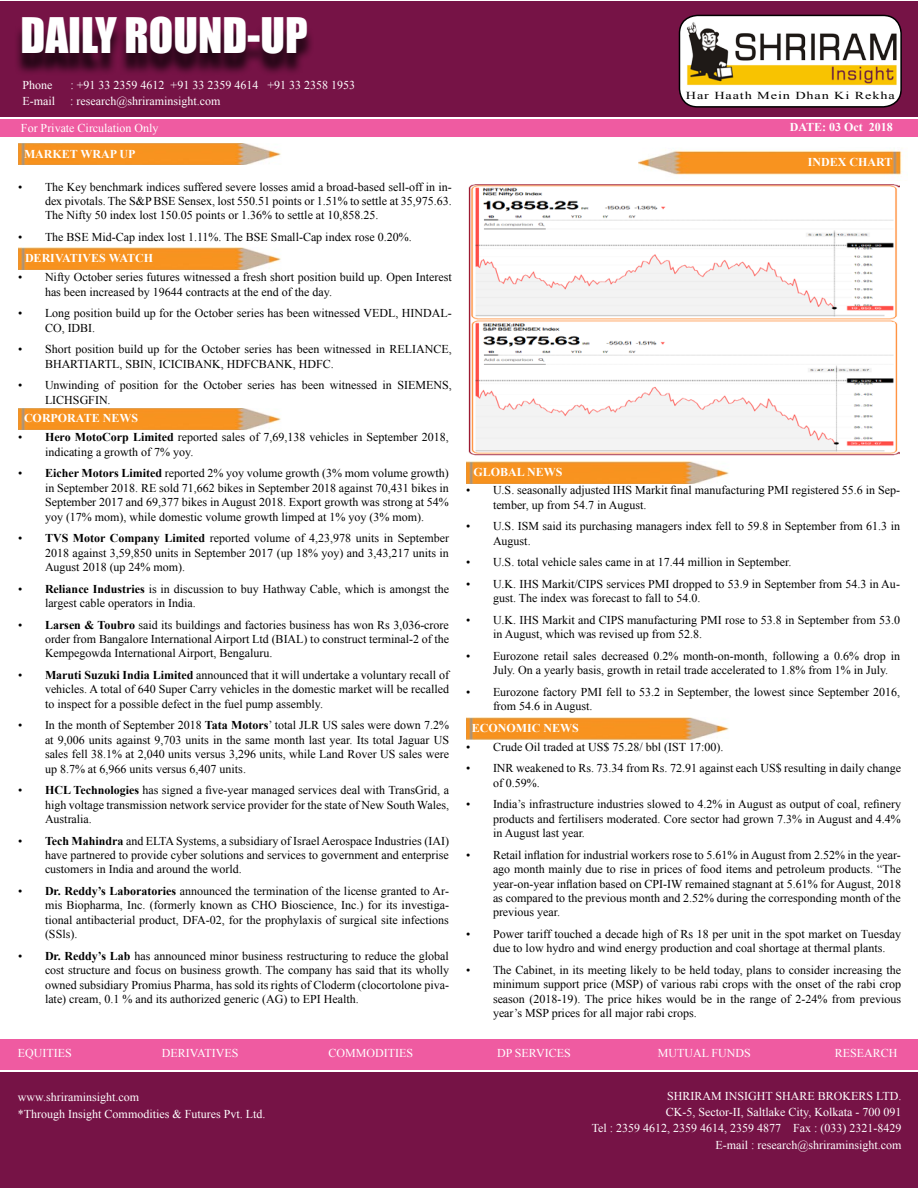
<style>
.page{position:relative;width:918px;height:1188px;background:#fff}
.page>*{position:absolute;margin:0;border:0;box-sizing:border-box;transform-origin:0 0}
.t1{font:45px "Impact";color:#fff}
.t2{font:12px/14.4px "Times New Roman";color:#000}
.t3{font:12px "Times New Roman";color:#fff}
.t4{font:700 12px "Times New Roman";color:#fff}
.t5{font:10.65px "Times New Roman";letter-spacing:.06em;color:#000;scale:1.34 1}
.s1{font-weight:700}
</style>
<div class="page">
<div style="left:0;top:1px;width:918px;height:116px;background:#761346"></div>
<div style="left:0;top:1072px;width:918px;height:116px;background:#761346"></div>
<div style="left:14px;top:24px;width:467px;height:97px;background:#000;opacity:.75"></div>
<div style="left:679px;top:15px;width:222px;height:92px;background:#fff;border-radius:18px"></div>
<div style="left:679px;top:15px;width:223px;height:93px;border:2px solid #000;border-radius:18px"></div>
<img style="left:686px;top:20px;width:210px;height:66px">
<div style="left:0;top:119px;width:918px;height:18px;background:#ef5ba1"></div>
<div style="left:0;top:1039px;width:918px;height:31px;background:#ef5ba1"></div>
<img style="left:639px;top:150px;width:263px;height:25px">
<img style="left:18px;top:408px;width:263px;height:22px">
<img style="left:18px;top:248px;width:263px;height:22px">
<img style="left:18px;top:143px;width:263px;height:22px">
<img style="left:467px;top:462px;width:262px;height:22px">
<img style="left:467px;top:718px;width:262px;height:21px">
<img style="left:468px;top:184px;width:432px;height:272px">
<p class="t1" style="left:20px;top:1px;width:289px">DAILY ROUND-UP</p>
<p class="t3" style="left:22px;top:77px;width:31px">Phone</p>
<p class="t3" style="left:70px;top:77px;width:286px">: +91 33 2359 4612 +91 33 2359 4614 +91 33 2358 1953</p>
<p class="t3" style="left:22px;top:93px;width:34px">E-mail</p>
<p class="t3" style="left:70px;top:93px;width:152px">: research@shriraminsight.com</p>
<p class="t3" style="left:21px;top:120px;width:139px">For Private Circulation Only</p>
<p class="t4" style="left:24px;top:145px;width:113px">MARKET WRAP UP</p>
<p class="t2" style="left:45px;top:179px;width:408px;text-align:justify;text-indent:-27px">• The Key benchmark indices suffered severe losses amid a broad-based sell-off in in&shy;dex pivotals. The S&amp;P BSE Sensex, lost 550.51 points or 1.51% to settle at 35,975.63.<br>The Nifty 50 index lost 150.05 points or 1.36% to settle at 10,858.25.</p>
<p class="t2" style="left:18px;top:230px;width:395px">• The BSE Mid-Cap index lost 1.11%. The BSE Small-Cap index rose 0.20%.</p>
<p class="t2" style="left:45px;top:270px;width:408px;text-indent:-27px">• Nifty October series futures witnessed a fresh short position build up. Open Interest has been increased by 19644 contracts at the end of the day.</p>
<p class="t2" style="left:45px;top:306px;width:408px;text-indent:-27px">• Long position build up for the October series has been witnessed VEDL, HINDAL-<br>CO, IDBI.</p>
<p class="t2" style="left:45px;top:342px;width:408px;text-indent:-27px">• Short position build up for the October series has been witnessed in RELIANCE,<br>BHARTIARTL, SBIN, ICICIBANK, HDFCBANK, HDFC.</p>
<p class="t2" style="left:45px;top:378px;width:408px;text-indent:-27px">• Unwinding of position for the October series has been witnessed in SIEMENS,<br>LICHSGFIN.</p>
<p class="t4" style="left:24px;top:409px;width:116px">CORPORATE NEWS</p>
<p class="t2" style="left:45px;top:430px;width:405px;text-indent:-27px">• <span class="s1">Hero MotoCorp Limited</span> reported sales of 7,69,138 vehicles in September 2018, indicating a growth of 7% yoy.</p>
<p class="t2" style="left:45px;top:466px;width:405px;text-align:justify;text-indent:-27px">• <span class="s1">Eicher Motors Limited</span> reported 2% yoy volume growth (3% mom volume growth) in September 2018. RE sold 71,662 bikes in September 2018 against 70,431 bikes in September 2017 and 69,377 bikes in August 2018. Export growth was strong at 54% yoy (17% mom), while domestic volume growth limped at 1% yoy (3% mom).</p>
<p class="t2" style="left:45px;top:531px;width:406px;text-align:justify;text-indent:-27px">• <span class="s1">TVS Motor Company Limited</span> reported volume of 4,23,978 units in September 2018 against 3,59,850 units in September 2017 (up 18% yoy) and 3,43,217 units in August 2018 (up 24% mom).</p>
<p class="t2" style="left:45px;top:581px;width:406px;text-indent:-27px">• <span class="s1">Reliance Industries</span> is in discussion to buy Hathway Cable, which is amongst the largest cable operators in India.</p>
<p class="t2" style="left:45px;top:617px;width:406px;text-align:justify;text-indent:-27px">• <span class="s1">Larsen &amp; Toubro</span> said its buildings and factories business has won Rs 3,036-crore order from Bangalore International Airport Ltd (BIAL) to construct terminal-2 of the Kempegowda International Airport, Bengaluru.</p>
<p class="t2" style="left:45px;top:668px;width:406px;text-align:justify;text-indent:-27px">• <span class="s1">Maruti Suzuki India Limited</span> announced that it will undertake a voluntary recall of vehicles. A total of 640 Super Carry vehicles in the domestic market will be recalled to inspect for a possible defect in the fuel pump assembly.</p>
<p class="t2" style="left:45px;top:718px;width:406px;text-align:justify;text-indent:-27px">• In the month of September 2018 <span class="s1">Tata Motors</span>’ total JLR US sales were down 7.2% at 9,006 units against 9,703 units in the same month last year. Its total Jaguar US sales fell 38.1% at 2,040 units versus 3,296 units, while Land Rover US sales were up 8.7% at 6,966 units versus 6,407 units.</p>
<p class="t2" style="left:45px;top:783px;width:406px;text-align:justify;text-indent:-27px">• <span class="s1">HCL Technologies</span> has signed a five-year managed services deal with TransGrid, a high voltage transmission network service provider for the state of New South Wales, Australia.</p>
<p class="t2" style="left:45px;top:833px;width:406px;text-align:justify;text-indent:-27px">• <span class="s1">Tech Mahindra</span> and ELTA Systems, a subsidiary of Israel Aerospace Industries (IAI) have partnered to provide cyber solutions and services to government and enterprise customers in India and around the world.</p>
<p class="t2" style="left:45px;top:884px;width:405px;text-align:justify;text-indent:-27px">• <span class="s1">Dr. Reddy’s Laboratories</span> announced the termination of the license granted to Ar&shy;mis Biopharma, Inc. (formerly known as CHO Bioscience, Inc.) for its investiga&shy;tional antibacterial product, DFA-02, for the prophylaxis of surgical site infections (SSls).</p>
<p class="t2" style="left:45px;top:948px;width:406px;text-align:justify;text-indent:-27px">• <span class="s1">Dr. Reddy’s Lab</span> has announced minor business restructuring to reduce the global cost structure and focus on business growth. The company has said that its wholly owned subsidiary Promius Pharma, has sold its rights of Cloderm (clocortolone piva&shy;late) cream, 0.1 % and its authorized generic (AG) to EPI Health.</p>
<p class="t4" style="left:25px;top:250px;width:130px">DERIVATIVES WATCH</p>
<p class="t5" style="left:686px;top:88px;width:157px">Har Haath Mein Dhan Ki Rekha</p>
<p class="t4" style="left:790px;top:119px;width:105px">DATE: 03 Oct 2018</p>
<p class="t4" style="left:473px;top:464px;width:91px">GLOBAL NEWS</p>
<p class="t4" style="left:808px;top:154px;width:86px">INDEX CHART</p>
<p class="t2" style="left:493px;top:483px;width:408px;text-indent:-27px">• U.S. seasonally adjusted IHS Markit final manufacturing PMI registered 55.6 in Sep&shy;tember, up from 54.7 in August.</p>
<p class="t2" style="left:493px;top:519px;width:409px;text-indent:-27px">• U.S. ISM said its purchasing managers index fell to 59.8 in September from 61.3 in<br>August.</p>
<p class="t2" style="left:466px;top:555px;width:327px">• U.S. total vehicle sales came in at 17.44 million in September.</p>
<p class="t2" style="left:493px;top:577px;width:408px;text-indent:-27px">• U.K. IHS Markit/CIPS services PMI dropped to 53.9 in September from 54.3 in Au&shy;gust. The index was forecast to fall to 54.0.</p>
<p class="t2" style="left:493px;top:613px;width:409px;text-indent:-27px">• U.K. IHS Markit and CIPS manufacturing PMI rose to 53.8 in September from 53.0 in August, which was revised up from 52.8.</p>
<p class="t2" style="left:493px;top:649px;width:409px;text-indent:-27px">• Eurozone retail sales decreased 0.2% month-on-month, following a 0.6% drop in<br>July. On a yearly basis, growth in retail trade accelerated to 1.8% from 1% in July.</p>
<p class="t2" style="left:493px;top:685px;width:409px;text-indent:-27px">• Eurozone factory PMI fell to 53.2 in September, the lowest since September 2016, from 54.6 in August.</p>
<p class="t4" style="left:472px;top:719px;width:109px">ECONOMIC NEWS</p>
<p class="t2" style="left:466px;top:739px;width:259px">• Crude Oil traded at US$ 75.28/ bbl (IST 17:00).</p>
<p class="t2" style="left:493px;top:761px;width:409px;text-indent:-27px">• INR weakened to Rs. 73.34 from Rs. 72.91 against each US$ resulting in daily change of 0.59%.</p>
<p class="t2" style="left:493px;top:797px;width:410px;text-align:justify;text-indent:-27px">• India’s infrastructure industries slowed to 4.2% in August as output of coal, refinery products and fertilisers moderated. Core sector had grown 7.3% in August and 4.4% in August last year.</p>
<p class="t2" style="left:493px;top:847px;width:410px;text-align:justify;text-indent:-27px">• Retail inflation for industrial workers rose to 5.61% in August from 2.52% in the year&shy;ago month mainly due to rise in prices of food items and petroleum products. “The year-on-year inflation based on CPI-IW remained stagnant at 5.61% for August, 2018 as compared to the previous month and 2.52% during the corresponding month of the previous year.</p>
<p class="t2" style="left:493px;top:927px;width:410px;text-indent:-27px">• Power tariff touched a decade high of Rs 18 per unit in the spot market on Tuesday due to low hydro and wind energy production and coal shortage at thermal plants.</p>
<p class="t2" style="left:493px;top:963px;width:410px;text-align:justify;text-indent:-27px">• The Cabinet, in its meeting likely to be held today, plans to consider increasing the minimum support price (MSP) of various rabi crops with the onset of the rabi crop season (2018-19). The price hikes would be in the range of 2-24% from previous year’s MSP prices for all major rabi crops.</p>
<p class="t3" style="left:18px;top:1045px;width:55px">EQUITIES</p>
<p class="t3" style="left:162px;top:1045px;width:78px">DERIVATIVES</p>
<p class="t3" style="left:328px;top:1045px;width:86px">COMMODITIES</p>
<p class="t3" style="left:497px;top:1045px;width:75px">DP SERVICES</p>
<p class="t3" style="left:658px;top:1045px;width:95px">MUTUAL FUNDS</p>
<p class="t3" style="left:835px;top:1045px;width:64px">RESEARCH</p>
<p class="t3" style="left:18px;top:1088px;width:123px">www.shriraminsight.com</p>
<p class="t3" style="left:18px;top:1106px;width:249px">*Through Insight Commodities &amp; Futures Pvt. Ltd.</p>
<p class="t3" style="left:667px;top:1088px;width:236px">SHRIRAM INSIGHT SHARE BROKERS LTD.</p>
<p class="t3" style="left:666px;top:1104px;width:237px">CK-5, Sector-II, Saltlake City, Kolkata - 700 091</p>
<p class="t3" style="left:592px;top:1120px;width:311px">Tel : 2359 4612, 2359 4614, 2359 4877 Fax : (033) 2321-8429</p>
<p class="t3" style="left:716px;top:1137px;width:188px">E-mail : research@shriraminsight.com</p>
</div>
